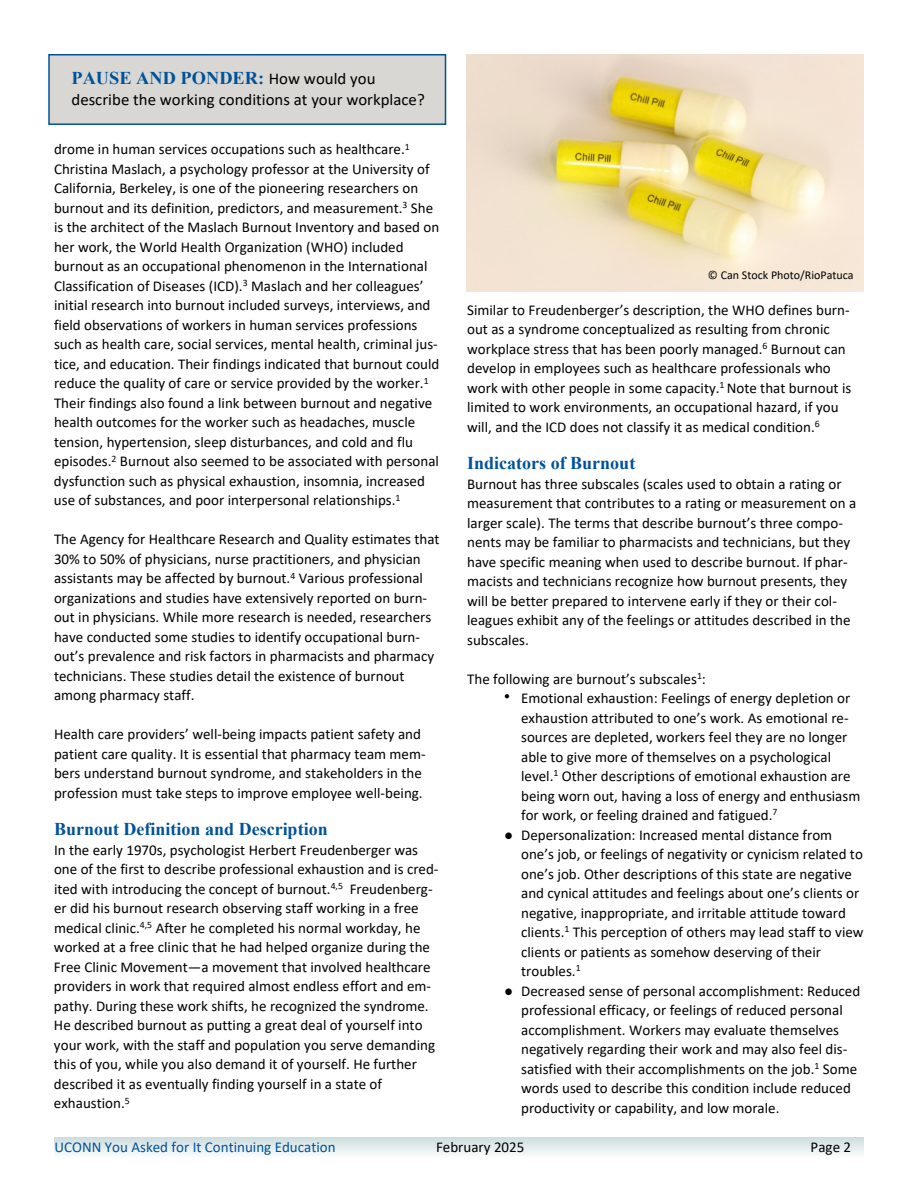
<style>
.page{position:relative;width:918px;height:1188px;background:#fff}
.page>*{position:absolute;margin:0;border:0;box-sizing:border-box;transform-origin:0 0}
.t1{font:700 18px "Times New Roman";color:#005298}
.t2{font:16.5px "Calibri";color:#000}
.t3{font:15px/19.5px "Calibri";color:#000}
.t4{font:15px "Calibri";color:#005298}
.t5{font:12px "Calibri";color:#000}
.s1{font-family:"Calibri";font-weight:400;font-size:16.5px;color:#000}
.s2{font-family:"Times New Roman"}
</style>
<div class="page">
<svg style="left:55px;top:1137px;width:808px;height:17px;background:#dfe9ea"></svg>
<div style="left:48px;top:54px;width:398px;height:71px;background:#d8d7d3;border:2px solid #005298"></div>
<img style="left:466px;top:54px;width:398px;height:238px">
<p class="t1" style="left:72px;top:72px;width:306px">PAUSE AND PONDER: <span class="s1">How would you</span></p>
<p class="t2" style="left:72px;top:93px;width:355px">describe the working conditions at your workplace?</p>
<p class="t3" style="left:54px;top:141px;width:387px">drome in human services occupations such as healthcare.<sup>1<br></sup>Christina Maslach, a psychology professor at the University of California, Berkeley, is one of the pioneering researchers on burnout and its definition, predictors, and measurement.<sup>3</sup> She is the architect of the Maslach Burnout Inventory and based on her work, the World Health Organization (WHO) included burnout as an occupational phenomenon in the International Classification of Diseases (ICD).<sup>3</sup> Maslach and her colleagues’ initial research into burnout included surveys, interviews, and field observations of workers in human services professions such as health care, social services, mental health, criminal jus&shy;tice, and education. Their findings indicated that burnout could reduce the quality of care or service provided by the worker.<sup>1<br></sup>Their findings also found a link between burnout and negative health outcomes for the worker such as headaches, muscle tension, hypertension, sleep disturbances, and cold and flu episodes.<sup>2</sup> Burnout also seemed to be associated with personal dysfunction such as physical exhaustion, insomnia, increased use of substances, and poor interpersonal relationships.<sup>1</sup></p>
<p class="t3" style="left:54px;top:531px;width:387px">The Agency for Healthcare Research and Quality estimates that 30% to 50% of physicians, nurse practitioners, and physician assistants may be affected by burnout.<sup>4</sup> Various professional organizations and studies have extensively reported on burn&shy;out in physicians. While more research is needed, researchers have conducted some studies to identify occupational burn&shy;out’s prevalence and risk factors in pharmacists and pharmacy technicians. These studies detail the existence of burnout among pharmacy staff.</p>
<p class="t3" style="left:54px;top:726px;width:373px">Health care providers’ well-being impacts patient safety and patient care quality. It is essential that pharmacy team mem&shy;bers understand burnout syndrome, and stakeholders in the profession must take steps to improve employee well-being.</p>
<p class="t1" style="left:54px;top:823px;width:275px">Burnout Definition and Description</p>
<p class="t3" style="left:54px;top:841px;width:386px">In the early 1970s, psychologist Herbert Freudenberger was one of the first to describe professional exhaustion and is cred&shy;ited with introducing the concept of burnout.<sup>4,5</sup> Freudenberg&shy;er did his burnout research observing staff working in a free medical clinic.<sup>4,5</sup> After he completed his normal workday, he worked at a free clinic that he had helped organize during the Free Clinic Movement—a movement that involved healthcare providers in work that required almost endless effort and em&shy;pathy. During these work shifts, he recognized the syndrome.<br>He described burnout as putting a great deal of yourself into your work, with the staff and population you serve demanding this of you, while you also demand it of yourself. He further described it as eventually finding yourself in a state of exhaustion.<sup>5</sup></p>
<p class="t5" style="left:708px;top:270px;width:147px">© Can Stock Photo/RioPatuca</p>
<p class="t3" style="left:467px;top:301px;width:386px">Similar to Freudenberger’s description, the WHO defines burn&shy;out as a syndrome conceptualized as resulting from chronic workplace stress that has been poorly managed.<sup>6</sup> Burnout can develop in employees such as healthcare professionals who work with other people in some capacity.<sup>1</sup> Note that burnout is limited to work environments, an occupational hazard, if you will, and the ICD does not classify it as medical condition.<sup>6</sup></p>
<p class="t1" style="left:467px;top:457px;width:170px">Indicators of Burnout</p>
<p class="t3" style="left:467px;top:475px;width:391px">Burnout has three subscales (scales used to obtain a rating or measurement that contributes to a rating or measurement on a larger scale). The terms that describe burnout’s three compo&shy;nents may be familiar to pharmacists and technicians, but they have specific meaning when used to describe burnout. If phar&shy;macists and technicians recognize how burnout presents, they will be better prepared to intervene early if they or their col&shy;leagues exhibit any of the feelings or attitudes described in the subscales.</p>
<p class="t3" style="left:467px;top:670px;width:240px">The following are burnout’s subscales<sup>1</sup>:</p>
<p class="t3" style="left:521px;top:690px;width:341px;text-indent:-17px"><sup>●</sup> Emotional exhaustion: Feelings of energy depletion or exhaustion attributed to one’s work. As emotional re&shy;sources are depleted, workers feel they are no longer able to give more of themselves on a psychological level.<sup>1</sup> Other descriptions of emotional exhaustion are being worn out, having a loss of energy and enthusiasm for work, or feeling drained and fatigued.<sup>7</sup></p>
<p class="t3" style="left:521px;top:826px;width:344px;text-indent:-17px"><span class="s2">●</span> Depersonalization: Increased mental distance from one’s job, or feelings of negativity or cynicism related to one’s job. Other descriptions of this state are negative and cynical attitudes and feelings about one’s clients or negative, inappropriate, and irritable attitude toward clients.<sup>1</sup> This perception of others may lead staff to view clients or patients as somehow deserving of their troubles.<sup>1</sup></p>
<p class="t3" style="left:521px;top:982px;width:341px;text-indent:-17px"><span class="s2">●</span> Decreased sense of personal accomplishment: Reduced professional efficacy, or feelings of reduced personal accomplishment. Workers may evaluate themselves negatively regarding their work and may also feel dis&shy;satisfied with their accomplishments on the job.<sup>1</sup> Some words used to describe this condition include reduced productivity or capability, and low morale.</p>
<p class="t4" style="left:55px;top:1141px;width:283px">UCONN You Asked for It Continuing Education</p>
<p class="t3" style="left:436px;top:1139px;width:90px">February 2025</p>
<p class="t3" style="left:811px;top:1139px;width:42px">Page 2</p>
</div>
